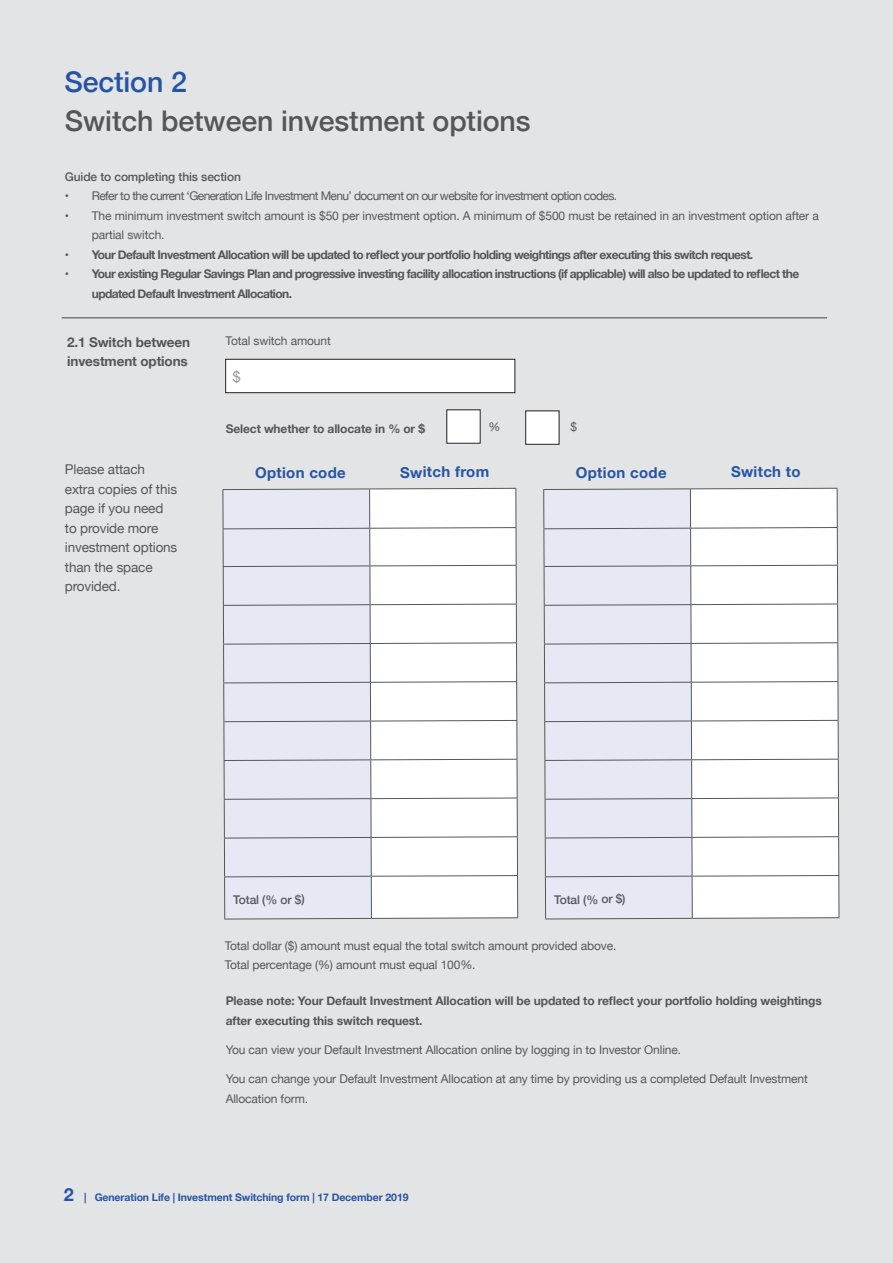
<style>
.page{position:relative;width:893px;height:1263px;background:#e3e4e5}
.page>*{position:absolute;margin:0;border:0;box-sizing:border-box;transform-origin:0 0}
.Larger_Descriptive_T{font:500 28.5px "Helvetica Neue";letter-spacing:-.005em;color:#545758}
.Larger_Descriptive_T-2{font:500 28.5px "Helvetica Neue";letter-spacing:-.005em;color:#2654a4}
.Heading_7{font:700 15px "Helvetica Neue";letter-spacing:.015em;color:#2654a4}
.t1{font:15px "Helvetica Neue";color:#989a9a}
.Normal_Medium{font:13.5px/19.5px "Helvetica Neue";letter-spacing:-.01em;color:#545758}
.Normal_Bold{font:700 13.5px/19.5px "Helvetica Neue";letter-spacing:-.01em;color:#545758}
.Normal_Bold-2{font:12px/19.5px "Helvetica Neue";letter-spacing:-.01em;color:#545758}
.Normal_Bold-3{font:700 12px/19.5px "Helvetica Neue";letter-spacing:-.05em;color:#545758}
.Normal_Bold-4{font:700 12px/19.5px "Helvetica Neue";letter-spacing:-.01em;color:#545758}
.Normal_Bold-5{font:12px "Helvetica Neue";letter-spacing:-.05em;color:#545758}
.Paragraph_Style_2{font:500 12px "Helvetica Neue";letter-spacing:-.01em;color:#545758}
.t2{font:700 10.5px "Helvetica Neue";letter-spacing:-.01em;color:#2654a4}
.s1{font-size:18px}
</style>
<div class="page">
<hr style="left:62px;top:317px;width:765px;height:1px;background:#545758">
<div style="left:223px;top:490px;width:147px;height:427px;background:#e6e8f4"></div>
<div style="left:370px;top:490px;width:148px;height:427px;background:#fff"></div>
<hr style="left:222px;top:490px;width:1px;height:38px;background:#545758">
<svg style="left:222px;top:487px;width:295px;height:3px"></svg>
<hr style="left:369px;top:489px;width:1px;height:39px;background:#545758">
<hr style="left:515px;top:489px;width:1px;height:38px;background:#545758">
<hr style="left:223px;top:529px;width:1px;height:37px;background:#545758">
<svg style="left:222px;top:527px;width:295px;height:3px"></svg>
<hr style="left:369px;top:529px;width:1px;height:36px;background:#545758">
<hr style="left:516px;top:528px;width:1px;height:37px;background:#545758">
<hr style="left:223px;top:567px;width:1px;height:38px;background:#545758">
<svg style="left:222px;top:564px;width:295px;height:3px"></svg>
<hr style="left:370px;top:566px;width:1px;height:38px;background:#545758">
<hr style="left:516px;top:566px;width:1px;height:38px;background:#545758">
<hr style="left:223px;top:606px;width:1px;height:38px;background:#545758">
<svg style="left:222px;top:603px;width:295px;height:3px"></svg>
<hr style="left:370px;top:605px;width:1px;height:38px;background:#545758">
<hr style="left:516px;top:604px;width:1px;height:38px;background:#545758">
<hr style="left:223px;top:644px;width:1px;height:38px;background:#545758">
<svg style="left:223px;top:642px;width:295px;height:3px"></svg>
<hr style="left:370px;top:644px;width:1px;height:38px;background:#545758">
<hr style="left:516px;top:643px;width:1px;height:38px;background:#545758">
<hr style="left:223px;top:683px;width:1px;height:38px;background:#545758">
<svg style="left:223px;top:681px;width:295px;height:3px"></svg>
<hr style="left:370px;top:683px;width:1px;height:38px;background:#545758">
<hr style="left:516px;top:682px;width:1px;height:38px;background:#545758">
<hr style="left:224px;top:722px;width:1px;height:38px;background:#545758">
<svg style="left:223px;top:720px;width:295px;height:2px"></svg>
<hr style="left:370px;top:721px;width:1px;height:38px;background:#545758">
<hr style="left:516px;top:721px;width:1px;height:38px;background:#545758">
<hr style="left:224px;top:761px;width:1px;height:38px;background:#545758">
<svg style="left:223px;top:758px;width:295px;height:3px"></svg>
<hr style="left:370px;top:760px;width:1px;height:38px;background:#545758">
<hr style="left:517px;top:760px;width:1px;height:38px;background:#545758">
<hr style="left:224px;top:800px;width:1px;height:38px;background:#545758">
<svg style="left:223px;top:797px;width:295px;height:3px"></svg>
<hr style="left:371px;top:799px;width:1px;height:38px;background:#545758">
<hr style="left:517px;top:798px;width:1px;height:38px;background:#545758">
<hr style="left:224px;top:838px;width:1px;height:38px;background:#545758">
<svg style="left:223px;top:836px;width:295px;height:3px"></svg>
<hr style="left:371px;top:838px;width:1px;height:38px;background:#545758">
<hr style="left:517px;top:837px;width:1px;height:38px;background:#545758">
<hr style="left:224px;top:877px;width:1px;height:42px;background:#545758">
<svg style="left:223px;top:875px;width:295px;height:3px"></svg>
<hr style="left:371px;top:876px;width:1px;height:42px;background:#545758">
<hr style="left:517px;top:876px;width:1px;height:41px;background:#545758">
<svg style="left:224px;top:917px;width:295px;height:3px"></svg>
<div style="left:447px;top:410px;width:33px;height:33px;background:#fff"></div>
<div style="left:526px;top:411px;width:33px;height:33px;background:#fff"></div>
<div style="left:226px;top:359px;width:289px;height:34px;background:#fff"></div>
<div style="left:225px;top:359px;width:290px;height:34px;border:1px solid #231f20"></div>
<div style="left:544px;top:490px;width:146px;height:427px;background:#e6e8f4"></div>
<div style="left:690px;top:490px;width:149px;height:427px;background:#fff"></div>
<hr style="left:543px;top:490px;width:1px;height:38px;background:#545758">
<svg style="left:543px;top:487px;width:295px;height:3px"></svg>
<hr style="left:690px;top:489px;width:1px;height:39px;background:#545758">
<hr style="left:837px;top:489px;width:1px;height:38px;background:#545758">
<hr style="left:543px;top:529px;width:1px;height:37px;background:#545758">
<svg style="left:543px;top:527px;width:295px;height:2px"></svg>
<hr style="left:690px;top:528px;width:1px;height:37px;background:#545758">
<hr style="left:837px;top:528px;width:1px;height:37px;background:#545758">
<hr style="left:544px;top:567px;width:1px;height:38px;background:#545758">
<svg style="left:543px;top:564px;width:296px;height:3px"></svg>
<hr style="left:690px;top:566px;width:1px;height:38px;background:#545758">
<hr style="left:837px;top:566px;width:1px;height:38px;background:#545758">
<hr style="left:544px;top:606px;width:1px;height:38px;background:#545758">
<svg style="left:543px;top:603px;width:296px;height:3px"></svg>
<hr style="left:690px;top:605px;width:1px;height:38px;background:#545758">
<hr style="left:837px;top:604px;width:1px;height:38px;background:#545758">
<hr style="left:544px;top:644px;width:1px;height:38px;background:#545758">
<svg style="left:543px;top:642px;width:296px;height:3px"></svg>
<hr style="left:691px;top:644px;width:1px;height:38px;background:#545758">
<hr style="left:837px;top:643px;width:1px;height:38px;background:#545758">
<hr style="left:544px;top:683px;width:1px;height:38px;background:#545758">
<svg style="left:544px;top:681px;width:295px;height:3px"></svg>
<hr style="left:691px;top:683px;width:1px;height:38px;background:#545758">
<hr style="left:838px;top:682px;width:1px;height:38px;background:#545758">
<hr style="left:544px;top:722px;width:1px;height:38px;background:#545758">
<svg style="left:544px;top:720px;width:295px;height:2px"></svg>
<hr style="left:691px;top:721px;width:1px;height:38px;background:#545758">
<hr style="left:838px;top:721px;width:1px;height:38px;background:#545758">
<hr style="left:544px;top:761px;width:1px;height:38px;background:#545758">
<svg style="left:544px;top:758px;width:295px;height:3px"></svg>
<hr style="left:691px;top:760px;width:1px;height:38px;background:#545758">
<hr style="left:838px;top:759px;width:1px;height:38px;background:#545758">
<hr style="left:545px;top:799px;width:1px;height:39px;background:#545758">
<svg style="left:544px;top:797px;width:295px;height:3px"></svg>
<hr style="left:691px;top:799px;width:1px;height:38px;background:#545758">
<hr style="left:838px;top:798px;width:1px;height:38px;background:#545758">
<hr style="left:545px;top:838px;width:1px;height:38px;background:#545758">
<svg style="left:544px;top:836px;width:296px;height:3px"></svg>
<hr style="left:692px;top:838px;width:1px;height:38px;background:#545758">
<hr style="left:838px;top:837px;width:1px;height:38px;background:#545758">
<hr style="left:545px;top:877px;width:1px;height:41px;background:#545758">
<svg style="left:544px;top:875px;width:296px;height:2px"></svg>
<hr style="left:692px;top:876px;width:1px;height:42px;background:#545758">
<hr style="left:838px;top:876px;width:1px;height:41px;background:#545758">
<svg style="left:545px;top:917px;width:295px;height:3px"></svg>
<p class="Larger_Descriptive_T-2" style="left:64px;top:59px;width:124px">Section 2</p>
<p class="Larger_Descriptive_T" style="left:65px;top:98px;width:467px">Switch between investment options</p>
<p class="Paragraph_Style_2" style="left:65px;top:167px;width:178px">Guide to completing this section</p>
<p class="Normal_Bold-5" style="left:65px;top:187px;width:554px">• Refer to the current ‘Generation Life Investment Menu’ document on our website for investment option codes.</p>
<p class="Normal_Bold-2" style="left:92px;top:206px;width:728px;text-indent:-27px">• The minimum investment switch amount is $50 per investment option. A minimum of $500 must be retained in an investment option after a partial switch.</p>
<p class="Normal_Bold-3" style="left:65px;top:245px;width:690px">• Your Default Investment Allocation will be updated to reflect your portfolio holding weightings after executing this switch request.</p>
<p class="Normal_Bold-3" style="left:92px;top:265px;width:709px;text-indent:-27px">• Your existing Regular Savings Plan and progressive investing facility allocation instructions (if applicable) will also be updated to reflect the updated Default Investment Allocation.</p>
<p class="Normal_Bold" style="left:67px;top:332px;width:124px">2.1 Switch between investment options</p>
<p class="Normal_Bold-2" style="left:226px;top:332px;width:107px">Total switch amount</p>
<p class="t1" style="left:233px;top:365px;width:10px">$</p>
<p class="Normal_Medium" style="left:65px;top:460px;width:114px">Please attach extra copies of this page if you need to provide more investment options than the space provided.</p>
<p class="Normal_Bold-4" style="left:226px;top:420px;width:201px">Select whether to allocate in % or $</p>
<p class="Normal_Bold-2" style="left:488px;top:418px;width:13px">%</p>
<p class="Normal_Bold-2" style="left:571px;top:418px;width:8px">$</p>
<p class="Heading_7" style="left:576px;top:461px;width:92px">Option code</p>
<p class="Heading_7" style="left:731px;top:460px;width:71px">Switch to</p>
<p class="Heading_7" style="left:255px;top:461px;width:92px">Option code</p>
<p class="Heading_7" style="left:400px;top:460px;width:91px">Switch from</p>
<p class="Paragraph_Style_2" style="left:554px;top:890px;width:73px">Total (% or $)</p>
<p class="Normal_Bold-2" style="left:225px;top:936px;width:393px">Total dollar ($) amount must equal the total switch amount provided above.</p>
<p class="Normal_Bold-2" style="left:225px;top:956px;width:252px">Total percentage (%) amount must equal 100%.</p>
<p class="Paragraph_Style_2" style="left:233px;top:890px;width:73px">Total (% or $)</p>
<p class="Normal_Bold-4" style="left:226px;top:991px;width:598px">Please note: Your Default Investment Allocation will be updated to reflect your portfolio holding weightings after executing this switch request.</p>
<p class="Normal_Bold-2" style="left:226px;top:1041px;width:457px">You can view your Default Investment Allocation online by logging in to Investor Online.</p>
<p class="Normal_Bold-2" style="left:226px;top:1070px;width:584px">You can change your Default Investment Allocation at any time by providing us a completed Default Investment<br>Allocation form.</p>
<p class="t2" style="left:64px;top:1189px;width:346px"><span class="s1">2</span> | Generation Life | Investment Switching form | 17 December 2019</p>
<p class="t2" style="left:80px;top:1194px;width:282px"><span class="s1">2</span> | Generation Life FATCA/CRS Self Certification Form</p>
</div>
